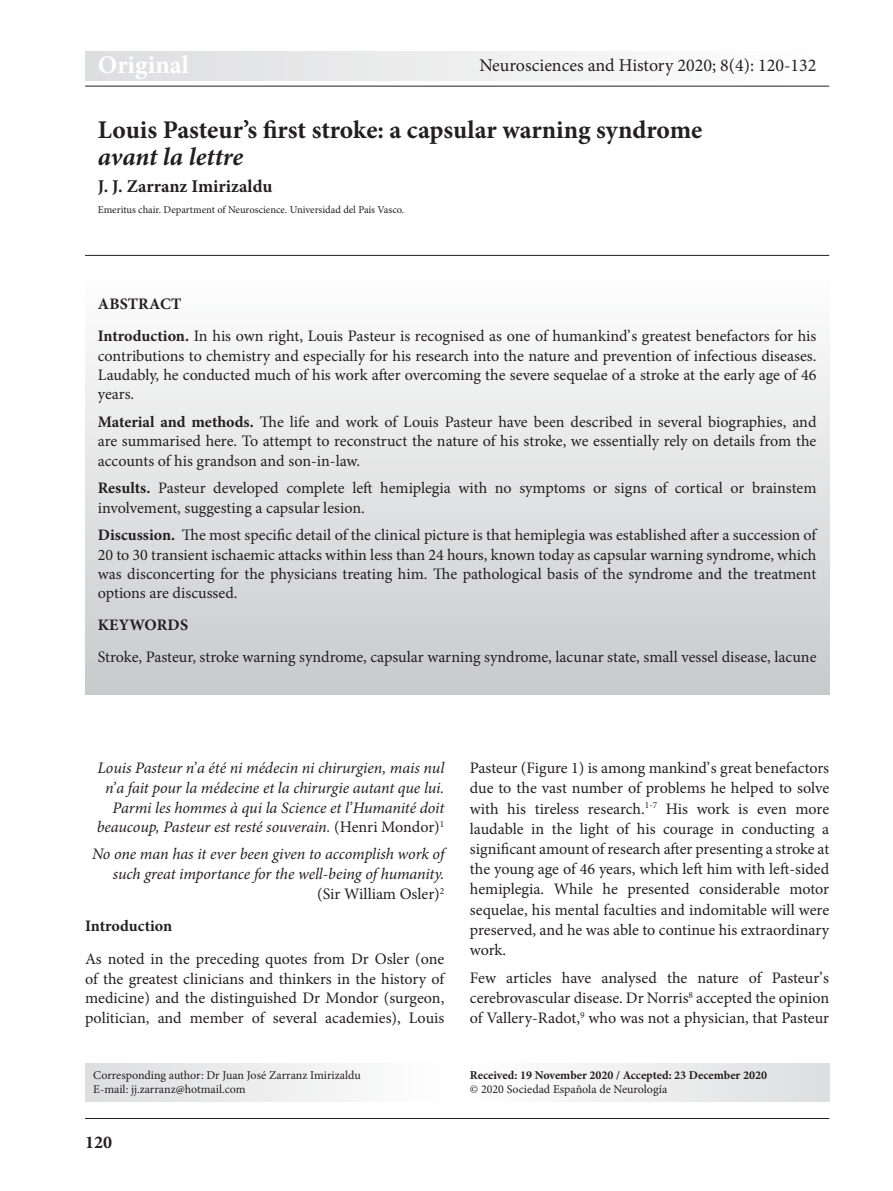
<style>
.page{position:relative;width:893px;height:1191px;background:#fff}
.page>*{position:absolute;margin:0;border:0;box-sizing:border-box;transform-origin:0 0}
.t1{font:700 25.5px "Minion Pro";color:#231f20}
.t2{font:italic 700 25.5px "Minion Pro";color:#231f20}
.t3{font:700 25.5px "Minion Pro";color:#fff}
.t4{font:18px "Minion Pro";color:#231f20}
.t5{font:700 18px "Minion Pro";color:#231f20}
.t6{font:16.05px/20.2px "Minion Pro";color:#231f20;text-align:justify}
.t7{font:italic 16.05px/19.8px "Minion Pro";letter-spacing:-.01em;color:#231f20;text-align:right}
.t8{font:700 16.05px "Minion Pro";letter-spacing:.005em;color:#231f20}
.t9{font:12px "Minion Pro";color:#231f20}
.t10{font:700 12px "Minion Pro";color:#231f20}
.t11{font:10.5px "Minion Pro";color:#231f20}
.s1{font-weight:700}
.s2{font-style:normal}
</style>
<div class="page">
<hr style="left:85px;top:86px;width:744px;height:1px;background:#231f20">
<hr style="left:85px;top:1118px;width:744px;height:1px;background:#231f20">
<div style="left:85px;top:51px;width:744px;height:30px;background:linear-gradient(to right,#dddedf,#fefefe)"></div>
<div style="left:85px;top:1063px;width:359px;height:38px;background:linear-gradient(to right,#dddedf,#fefefe)"></div>
<div style="left:470px;top:1063px;width:359px;height:38px;background:linear-gradient(to right,#fefefe,#dddedf)"></div>
<div style="left:85px;top:278px;width:744px;height:416px;background:linear-gradient(to bottom,#fdfdfe,#c9cacb)"></div>
<hr style="left:85px;top:255px;width:744px;height:1px;background:#231f20">
<p class="t3" style="left:98px;top:47px;width:93px">Original</p>
<p class="t4" style="left:479px;top:53px;width:339px">Neurosciences and History 2020; 8(4): 120-132</p>
<p class="t1" style="left:98px;top:111px;width:606px">Louis Pasteur’s first stroke: a capsular warning syndrome</p>
<p class="t2" style="left:98px;top:138px;width:147px">avant la lettre</p>
<p class="t5" style="left:98px;top:174px;width:176px">J. J. Zarranz Imirizaldu</p>
<p class="t11" style="left:98px;top:203px;width:308px">Emeritus chair. Department of Neuroscience. Universidad del País Vasco.</p>
<p class="t8" style="left:98px;top:293px;width:85px">ABSTRACT</p>
<p class="t6" style="left:98px;top:327px;width:720px;line-height:19.2px"><span class="s1">Introduction.</span> In his own right, Louis Pasteur is recognised as one of humankind’s greatest benefactors for his contributions to chemistry and especially for his research into the nature and prevention of infectious diseases.<br>Laudably, he conducted much of his work after overcoming the severe sequelae of a stroke at the early age of 46 years.</p>
<p class="t6" style="left:98px;top:412px;width:720px;line-height:19.2px"><span class="s1">Material and methods.</span> The life and work of Louis Pasteur have been described in several biographies, and are summarised here. To attempt to reconstruct the nature of his stroke, we essentially rely on details from the accounts of his grandson and son-in-law.</p>
<p class="t6" style="left:98px;top:479px;width:720px;line-height:19.2px"><span class="s1">Results.</span> Pasteur developed complete left hemiplegia with no symptoms or signs of cortical or brainstem involvement, suggesting a capsular lesion.</p>
<p class="t6" style="left:98px;top:526px;width:720px;line-height:19.2px"><span class="s1">Discussion.</span> The most specific detail of the clinical picture is that hemiplegia was established after a succession of 20 to 30 transient ischaemic attacks within less than 24 hours, known today as capsular warning syndrome, which was disconcerting for the physicians treating him. The pathological basis of the syndrome and the treatment options are discussed.</p>
<p class="t8" style="left:98px;top:614px;width:92px">KEYWORDS</p>
<p class="t6" style="left:98px;top:647px;width:720px">Stroke, Pasteur, stroke warning syndrome, capsular warning syndrome, lacunar state, small vessel disease, lacune</p>
<p class="t7" style="left:97px;top:758px;width:349px">Louis Pasteur n’a été ni médecin ni chirurgien, mais nul n’a fait pour la médecine et la chirurgie autant que lui.<br>Parmi les hommes à qui la Science et l’Humanité doit beaucoup, Pasteur est resté souverain. <span class="s2">(Henri Mondor)</span><sup>1</sup></p>
<p class="t7" style="left:92px;top:844px;width:354px">No one man has it ever been given to accomplish work of such great importance for the well-being of humanity.</p>
<p class="t6" style="left:317px;top:883px;width:129px">(Sir William Osler)<sup>2</sup></p>
<p class="t8" style="left:85px;top:915px;width:89px">Introduction</p>
<p class="t6" style="left:85px;top:949px;width:361px;line-height:19.8px">As noted in the preceding quotes from Dr Osler (one of the greatest clinicians and thinkers in the history of medicine) and the distinguished Dr Mondor (surgeon, politician, and member of several academies), Louis</p>
<p class="t9" style="left:93px;top:1066px;width:269px">Corresponding author: Dr Juan José Zarranz Imirizaldu</p>
<p class="t9" style="left:93px;top:1081px;width:154px">E-mail: jj.zarranz@hotmail.com</p>
<p class="t5" style="left:85px;top:1130px;width:28px">120</p>
<p class="t6" style="left:470px;top:758px;width:361px">Pasteur (Figure 1) is among mankind’s great benefactors due to the vast number of problems he helped to solve with his tireless research.<sup>1-7</sup> His work is even more laudable in the light of his courage in conducting a significant amount of research after presenting a stroke at the young age of 46 years, which left him with left-sided hemiplegia. While he presented considerable motor sequelae, his mental faculties and indomitable will were preserved, and he was able to continue his extraordinary work.</p>
<p class="t6" style="left:470px;top:967px;width:361px">Few articles have analysed the nature of Pasteur’s cerebrovascular disease. Dr Norris<sup>8</sup> accepted the opinion of Vallery-Radot,<sup>9</sup> who was not a physician, that Pasteur</p>
<p class="t10" style="left:470px;top:1066px;width:299px">Received: 19 November 2020 / Accepted: 23 December 2020</p>
<p class="t9" style="left:470px;top:1081px;width:199px">© 2020 Sociedad Española de Neurología</p>
</div>
